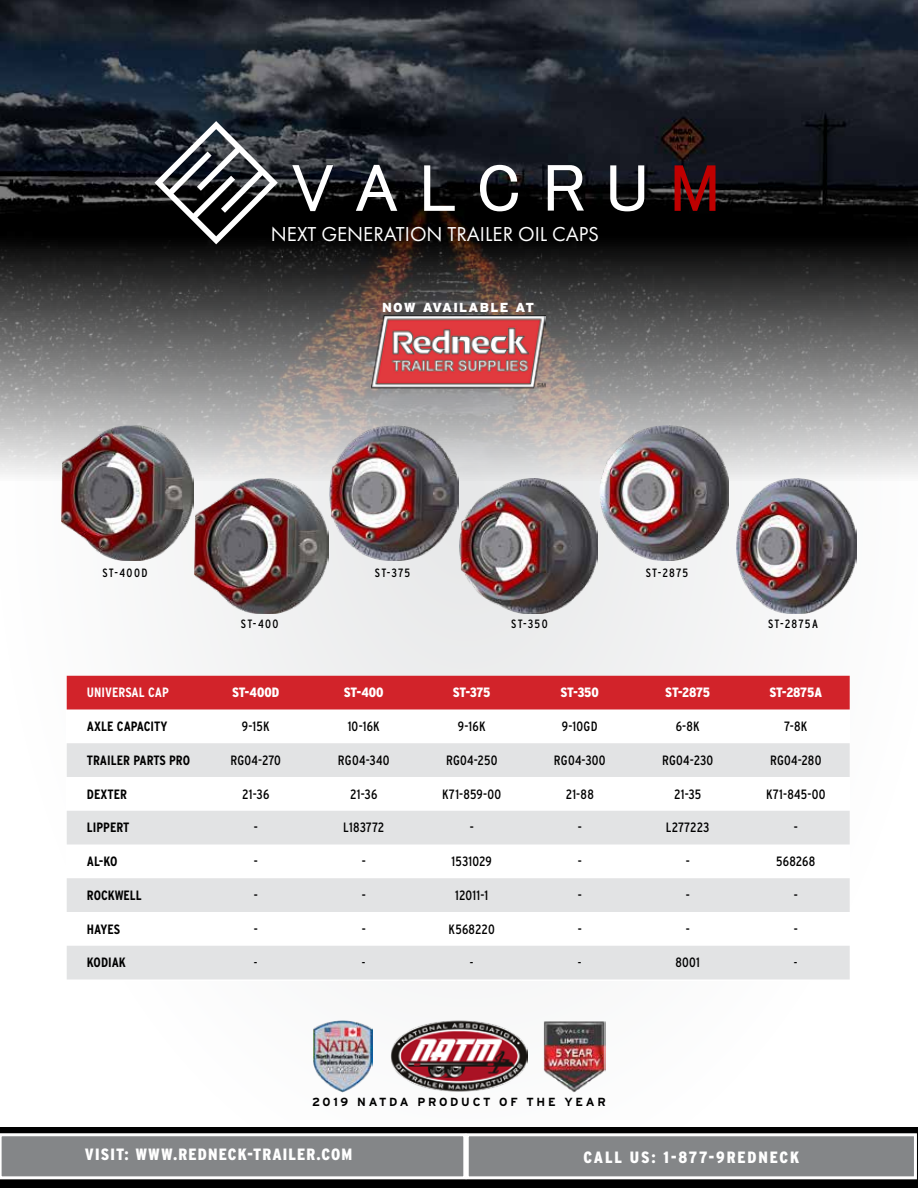
<style>
.page{position:relative;width:918px;height:1188px;background:#fff}
.page>*{position:absolute;margin:0;border:0;box-sizing:border-box;transform-origin:0 0}
.t1{font:20.85px "Futura PT";color:#fff}
.t2{font:900 condensed 16.35px "Interstate";letter-spacing:.07em;color:#fff}
.t3{font:900 condensed 16.35px "Interstate";letter-spacing:.11em;color:#fff}
.t4{font:condensed 13.5px "Interstate";letter-spacing:.02em;color:#000}
.t5{font:700 condensed 13.5px "Interstate";color:#000}
.t6{font:900 condensed 13.5px "Interstate";letter-spacing:-.015em;color:#fff}
.t7{font:700 condensed 13.5px "Interstate";color:#fff}
.t8{font:900 13.05px "Interstate";letter-spacing:.1em;color:#fff}
.t9{font:condensed 12px "Interstate";letter-spacing:.105em;color:#000}
.t10{font:700 11.7px "Interstate";letter-spacing:.23em;color:#000}
</style>
<div class="page">
<div style="left:0;top:0;width:918px;height:1188px;background:linear-gradient(to right,#f8f9f9,#f8f8f9)"></div>
<img style="left:0;top:0;width:918px;height:481px">
<svg style="left:292px;top:165px;width:41px;height:46px"></svg>
<svg style="left:356px;top:165px;width:41px;height:46px"></svg>
<svg style="left:424px;top:165px;width:31px;height:46px"></svg>
<svg style="left:480px;top:165px;width:38px;height:46px"></svg>
<svg style="left:548px;top:165px;width:36px;height:46px"></svg>
<svg style="left:610px;top:165px;width:34px;height:46px"></svg>
<svg style="left:675px;top:165px;width:41px;height:46px;background:#6c090b"></svg>
<svg style="left:155px;top:121px;width:123px;height:123px"></svg>
<img style="left:371px;top:316px;width:174px;height:79px">
<div style="left:66px;top:676px;width:783px;height:304px;background:#fff"></div>
<div style="left:67px;top:676px;width:783px;height:34px;background:#d2232a"></div>
<svg style="left:67px;top:743px;width:783px;height:237px;fill:#e2e3e4"></svg>
<img style="left:312px;top:1020px;width:61px;height:72px">
<img style="left:391px;top:1020px;width:136px;height:72px">
<img style="left:542px;top:1020px;width:64px;height:72px">
<div style="left:0;top:1127px;width:918px;height:61px;background:#000"></div>
<svg style="left:0;top:1133px;width:466px;height:46px;background:#939596"></svg>
<div style="left:467px;top:1135px;width:448px;height:43px;background:#848688"></div>
<div style="left:466px;top:1133px;width:451px;height:46px;border:3px solid #fff"></div>
<img style="left:62px;top:425px;width:132px;height:135px">
<img style="left:195px;top:479px;width:133px;height:135px">
<img style="left:329px;top:425px;width:130px;height:135px">
<img style="left:460px;top:479px;width:137px;height:135px">
<img style="left:600px;top:425px;width:129px;height:135px">
<img style="left:736px;top:479px;width:120px;height:135px">
<h1 class="t1" style="left:271px;top:221px;width:330px">NEXT GENERATION TRAILER OIL CAPS</h1>
<p class="t8" style="left:382px;top:299px;width:154px">NOW AVAILABLE AT</p>
<p class="t9" style="left:102px;top:566px;width:47px">ST-400D</p>
<p class="t9" style="left:241px;top:617px;width:39px">ST-400</p>
<p class="t9" style="left:375px;top:566px;width:37px">ST-375</p>
<p class="t9" style="left:511px;top:617px;width:38px">ST-350</p>
<p class="t9" style="left:646px;top:566px;width:44px">ST-2875</p>
<p class="t9" style="left:768px;top:617px;width:51px">ST-2875A</p>
<p class="t7" style="left:87px;top:684px;width:83px">UNIVERSAL CAP</p>
<p class="t6" style="left:232px;top:684px;width:49px">ST-400D</p>
<p class="t6" style="left:344px;top:684px;width:41px">ST-400</p>
<p class="t6" style="left:453px;top:684px;width:39px">ST-375</p>
<p class="t6" style="left:560px;top:684px;width:40px">ST-350</p>
<p class="t6" style="left:665px;top:684px;width:46px">ST-2875</p>
<p class="t6" style="left:769px;top:684px;width:54px">ST-2875A</p>
<p class="t5" style="left:87px;top:718px;width:82px">AXLE CAPACITY</p>
<p class="t4" style="left:242px;top:718px;width:29px">9-15K</p>
<p class="t4" style="left:348px;top:718px;width:34px">10-16K</p>
<p class="t4" style="left:458px;top:718px;width:29px">9-16K</p>
<p class="t4" style="left:562px;top:718px;width:37px">9-10GD</p>
<p class="t4" style="left:676px;top:718px;width:26px">6-8K</p>
<p class="t4" style="left:784px;top:718px;width:25px">7-8K</p>
<p class="t5" style="left:87px;top:752px;width:105px">TRAILER PARTS PRO</p>
<p class="t4" style="left:230px;top:752px;width:52px">RG04-270</p>
<p class="t4" style="left:338px;top:752px;width:53px">RG04-340</p>
<p class="t4" style="left:446px;top:752px;width:53px">RG04-250</p>
<p class="t4" style="left:554px;top:752px;width:53px">RG04-300</p>
<p class="t4" style="left:662px;top:752px;width:53px">RG04-230</p>
<p class="t4" style="left:770px;top:752px;width:53px">RG04-280</p>
<p class="t5" style="left:87px;top:786px;width:42px">DEXTER</p>
<p class="t4" style="left:242px;top:786px;width:29px">21-36</p>
<p class="t4" style="left:350px;top:786px;width:29px">21-36</p>
<p class="t4" style="left:442px;top:786px;width:61px">K71-859-00</p>
<p class="t4" style="left:566px;top:786px;width:30px">21-88</p>
<p class="t4" style="left:674px;top:786px;width:29px">21-35</p>
<p class="t4" style="left:766px;top:786px;width:61px">K71-845-00</p>
<p class="t5" style="left:87px;top:819px;width:44px">LIPPERT</p>
<p class="t4" style="left:254px;top:819px;width:6px">-</p>
<p class="t4" style="left:343px;top:819px;width:43px">L183772</p>
<p class="t4" style="left:470px;top:819px;width:6px">-</p>
<p class="t4" style="left:578px;top:819px;width:6px">-</p>
<p class="t4" style="left:666px;top:819px;width:45px">L277223</p>
<p class="t4" style="left:794px;top:819px;width:6px">-</p>
<p class="t5" style="left:87px;top:853px;width:32px">AL-KO</p>
<p class="t4" style="left:254px;top:853px;width:6px">-</p>
<p class="t4" style="left:362px;top:853px;width:6px">-</p>
<p class="t4" style="left:452px;top:853px;width:42px">1531029</p>
<p class="t4" style="left:578px;top:853px;width:6px">-</p>
<p class="t4" style="left:686px;top:853px;width:6px">-</p>
<p class="t4" style="left:776px;top:853px;width:41px">568268</p>
<p class="t5" style="left:87px;top:887px;width:56px">ROCKWELL</p>
<p class="t4" style="left:254px;top:887px;width:6px">-</p>
<p class="t4" style="left:362px;top:887px;width:6px">-</p>
<p class="t4" style="left:455px;top:887px;width:35px">12011-1</p>
<p class="t4" style="left:578px;top:887px;width:6px">-</p>
<p class="t4" style="left:686px;top:887px;width:6px">-</p>
<p class="t4" style="left:794px;top:887px;width:6px">-</p>
<p class="t5" style="left:87px;top:921px;width:35px">HAYES</p>
<p class="t4" style="left:254px;top:921px;width:6px">-</p>
<p class="t4" style="left:362px;top:921px;width:6px">-</p>
<p class="t4" style="left:449px;top:921px;width:48px">K568220</p>
<p class="t4" style="left:578px;top:921px;width:6px">-</p>
<p class="t4" style="left:686px;top:921px;width:6px">-</p>
<p class="t4" style="left:794px;top:921px;width:6px">-</p>
<p class="t5" style="left:87px;top:954px;width:41px">KODIAK</p>
<p class="t9" style="left:254px;top:955px;width:5px">-</p>
<p class="t9" style="left:362px;top:955px;width:5px">-</p>
<p class="t9" style="left:470px;top:955px;width:5px">-</p>
<p class="t9" style="left:578px;top:955px;width:5px">-</p>
<p class="t4" style="left:675px;top:954px;width:26px">8001</p>
<p class="t9" style="left:794px;top:955px;width:5px">-</p>
<p class="t10" style="left:312px;top:1095px;width:295px">2019 NATDA PRODUCT OF THE YEAR</p>
<p class="t2" style="left:85px;top:1144px;width:269px">VISIT: WWW.REDNECK-TRAILER.COM</p>
<p class="t3" style="left:583px;top:1147px;width:217px">CALL US: 1-877-9REDNECK</p>
</div>
